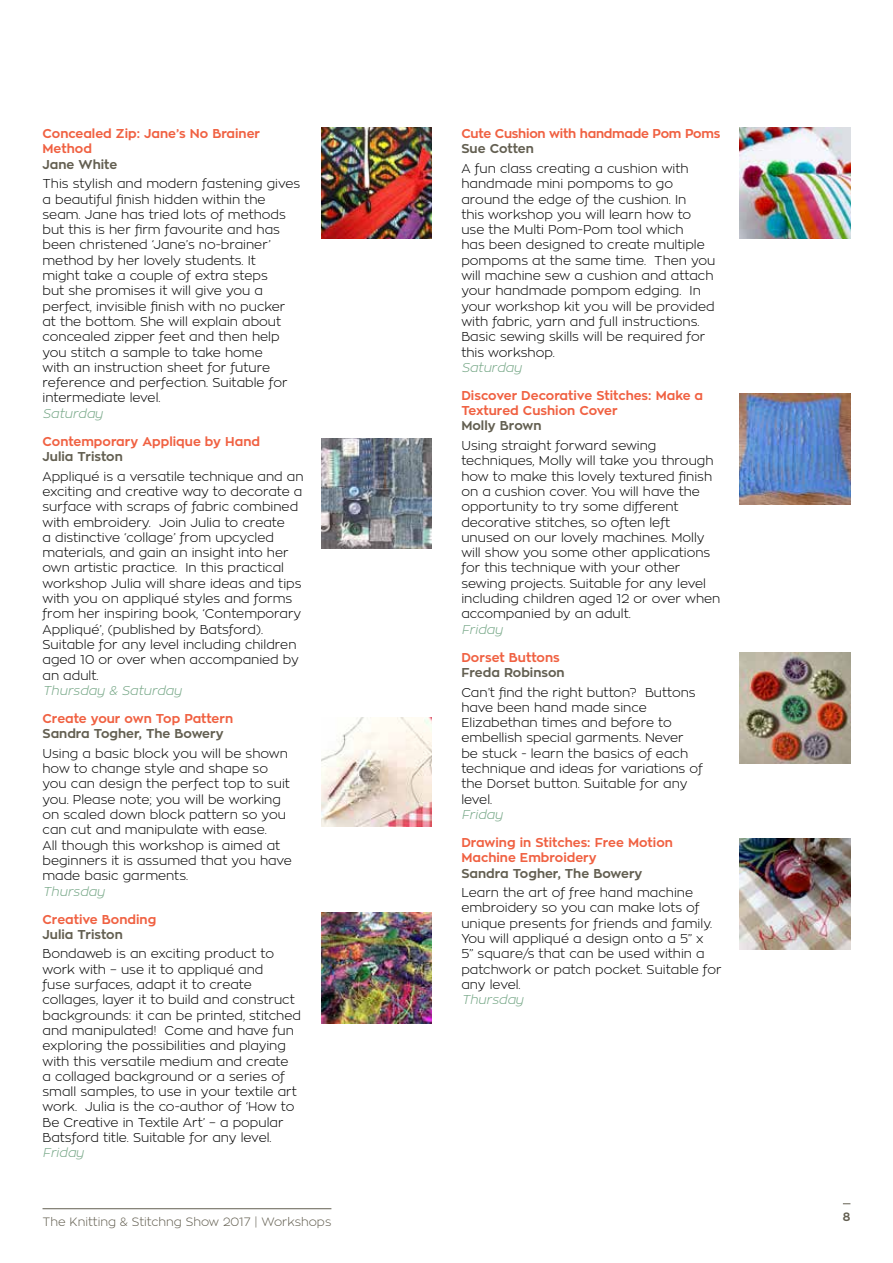
<style>
.page{position:relative;width:893px;height:1263px;background:#fff}
.page>*{position:absolute;margin:0;border:0;box-sizing:border-box;transform-origin:0 0}
.t1{font:300 12.75px/15.3px "Zona Pro";color:#000}
.t2{font:700 12.75px/15.3px "Zona Pro";color:#f06142}
.t3{font:700 12.75px "Zona Pro";color:#635f51}
.t4{font:italic 300 12.75px "Zona Pro";color:#73a584}
.t5{font:700 12.75px "Zona Pro";letter-spacing:-.02em;color:#f06142}
.t6{font:300 12px "Zona Pro";color:#635f51}
.t7{font:700 12px "Zona Pro";color:#635f51}
</style>
<div class="page">
<hr style="left:43px;top:1208px;width:288px;height:1px;background:#635f51">
<img style="left:321px;top:128px;width:111px;height:110px">
<img style="left:321px;top:438px;width:111px;height:111px">
<img style="left:740px;top:393px;width:110px;height:111px">
<img style="left:740px;top:128px;width:110px;height:110px">
<img style="left:321px;top:717px;width:111px;height:109px">
<img style="left:740px;top:653px;width:110px;height:110px">
<img style="left:740px;top:839px;width:110px;height:110px">
<img style="left:321px;top:913px;width:111px;height:110px">
<p class="t2" style="left:43px;top:126px;width:219px">Concealed Zip: Jane’s No Brainer<br>Method</p>
<p class="t3" style="left:43px;top:156px;width:76px">Jane White</p>
<p class="t1" style="left:43px;top:176px;width:259px">This stylish and modern fastening gives a beautiful finish hidden within the seam. Jane has tried lots of methods but this is her firm favourite and has been christened ‘Jane’s no-brainer’ method by her lovely students. It<br>might take a couple of extra steps<br>but she promises it will give you a perfect, invisible finish with no pucker at the bottom. She will explain about concealed zipper feet and then help you stitch a sample to take home<br>with an instruction sheet for future reference and perfection. Suitable for intermediate level.</p>
<p class="t4" style="left:43px;top:405px;width:62px">Saturday</p>
<p class="t2" style="left:43px;top:434px;width:219px">Contemporary Applique by Hand</p>
<p class="t3" style="left:43px;top:448px;width:82px">Julia Triston</p>
<p class="t1" style="left:43px;top:468px;width:263px">Appliqué is a versatile technique and an exciting and creative way to decorate a surface with scraps of fabric combined with embroidery. Join Julia to create<br>a distinctive ‘collage’ from upcycled materials, and gain an insight into her own artistic practice. In this practical workshop Julia will share ideas and tips with you on appliqué styles and forms from her inspiring book, ‘Contemporary Appliqué’, (published by Batsford).<br>Suitable for any level including children aged 10 or over when accompanied by an adult.</p>
<p class="t4" style="left:43px;top:682px;width:141px">Thursday &amp; Saturday</p>
<p class="t2" style="left:43px;top:711px;width:192px">Create your own Top Pattern</p>
<p class="t3" style="left:43px;top:725px;width:183px">Sandra Togher, The Bowery</p>
<p class="t1" style="left:43px;top:745px;width:251px">Using a basic block you will be shown how to change style and shape so you can design the perfect top to suit you. Please note; you will be working on scaled down block pattern so you can cut and manipulate with ease.<br>All though this workshop is aimed at beginners it is assumed that you have made basic garments.</p>
<p class="t4" style="left:43px;top:883px;width:64px">Thursday</p>
<p class="t2" style="left:43px;top:911px;width:115px">Creative Bonding</p>
<p class="t3" style="left:43px;top:926px;width:82px">Julia Triston</p>
<p class="t1" style="left:43px;top:946px;width:260px">Bondaweb is an exciting product to work with – use it to appliqué and<br>fuse surfaces, adapt it to create collages, layer it to build and construct backgrounds: it can be printed, stitched and manipulated! Come and have fun exploring the possibilities and playing with this versatile medium and create<br>a collaged background or a series of small samples, to use in your textile art work. Julia is the co-author of ‘How to Be Creative in Textile Art’ – a popular Batsford title. Suitable for any level.</p>
<p class="t4" style="left:43px;top:1145px;width:43px">Friday</p>
<p class="t5" style="left:461px;top:125px;width:260px">Cute Cushion with handmade Pom Poms</p>
<p class="t3" style="left:461px;top:141px;width:74px">Sue Cotten</p>
<p class="t1" style="left:461px;top:161px;width:256px">A fun class creating a cushion with handmade mini pompoms to go around the edge of the cushion. In<br>this workshop you will learn how to use the Multi Pom-Pom tool which<br>has been designed to create multiple pompoms at the same time. Then you will machine sew a cushion and attach your handmade pompom edging. In your workshop kit you will be provided with fabric, yarn and full instructions.<br>Basic sewing skills will be required for this workshop.</p>
<p class="t4" style="left:461px;top:359px;width:62px">Saturday</p>
<p class="t2" style="left:461px;top:388px;width:243px">Discover Decorative Stitches: Make a<br>Textured Cushion Cover</p>
<p class="t3" style="left:461px;top:418px;width:82px">Molly Brown</p>
<p class="t1" style="left:461px;top:438px;width:261px">Using straight forward sewing techniques, Molly will take you through how to make this lovely textured finish on a cushion cover. You will have the opportunity to try some different decorative stitches, so often left unused on our lovely machines. Molly will show you some other applications for this technique with your other sewing projects. Suitable for any level including children aged 12 or over when accompanied by an adult.</p>
<p class="t4" style="left:461px;top:621px;width:43px">Friday</p>
<p class="t2" style="left:461px;top:650px;width:100px">Dorset Buttons</p>
<p class="t3" style="left:461px;top:664px;width:105px">Freda Robinson</p>
<p class="t1" style="left:461px;top:684px;width:243px">Can’t find the right button? Buttons have been hand made since<br>Elizabethan times and before to embellish special garments. Never be stuck - learn the basics of each technique and ideas for variations of the Dorset button. Suitable for any level.</p>
<p class="t4" style="left:461px;top:806px;width:43px">Friday</p>
<p class="t2" style="left:461px;top:835px;width:213px">Drawing in Stitches: Free Motion<br>Machine Embroidery</p>
<p class="t3" style="left:461px;top:865px;width:183px">Sandra Togher, The Bowery</p>
<p class="t1" style="left:461px;top:885px;width:262px">Learn the art of free hand machine embroidery so you can make lots of unique presents for friends and family.<br>You will appliqué a design onto a 5” x<br>5” square/s that can be used within a patchwork or patch pocket. Suitable for any level.</p>
<p class="t4" style="left:461px;top:992px;width:64px">Thursday</p>
<p class="t6" style="left:43px;top:1214px;width:290px">The Knitting &amp; Stitchng Show 2017 | Workshops</p>
<p class="t7" style="left:843px;top:1209px;width:9px">8</p>
</div>
